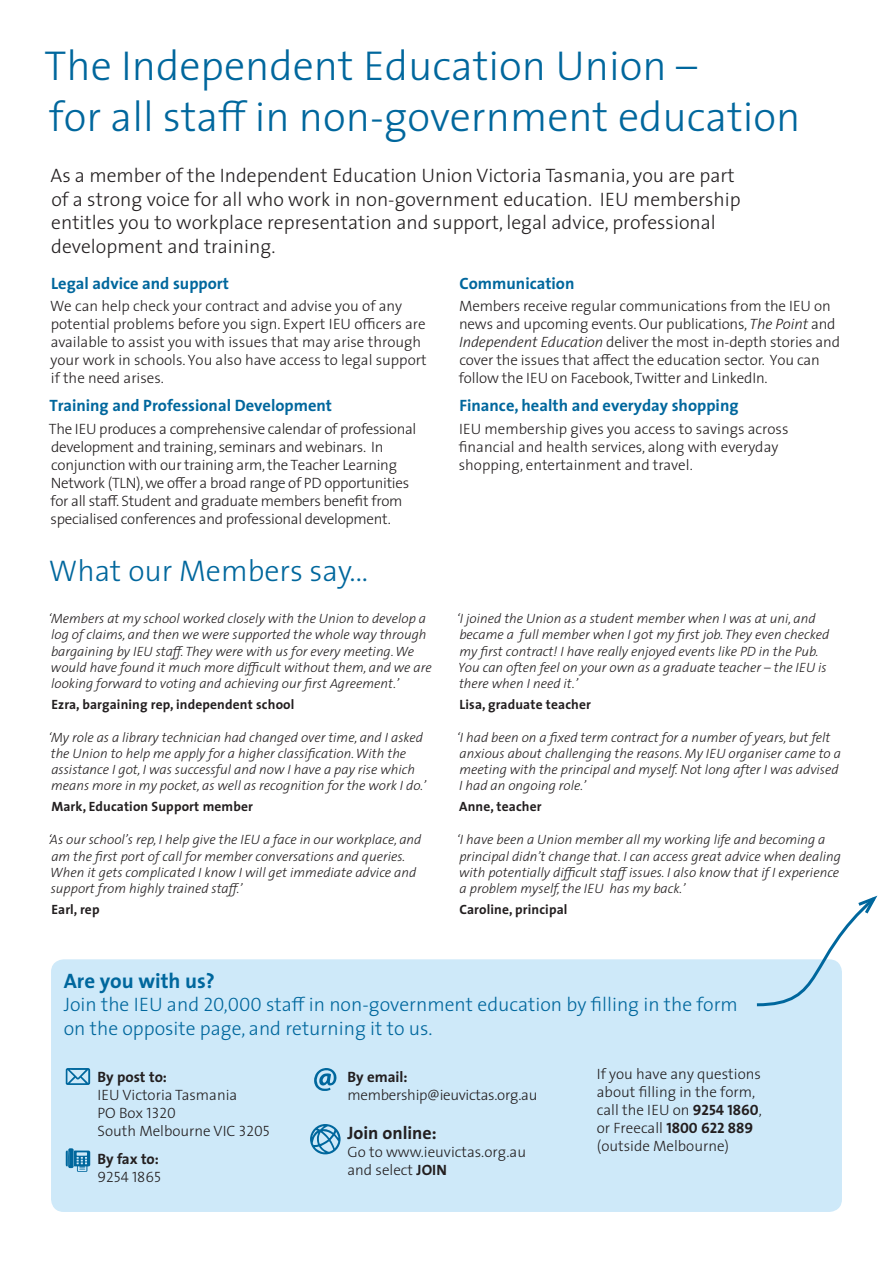
<style>
.page{position:relative;width:893px;height:1263px;background:#fff}
.page>*{position:absolute;margin:0;border:0;box-sizing:border-box;transform-origin:0 0}
.t1{font:300 42px/50.4px "The Sans";color:#00679d}
.t2{font:300 30px "The Sans";color:#00679d}
.t3{font:700 21px "The Sans";color:#00679d}
.t4{font:300 19.5px/23.4px "The Sans";color:#231f20}
.t5{font:300 19.5px/23.4px "The Sans";color:#00679d}
.t6{font:700 18px "The Sans";color:#231f20}
.t7{font:700 16.5px "The Sans";color:#00679d}
.t8{font:300 15px/18px "The Sans";letter-spacing:-.01em;color:#231f20}
.t9{font:700 15px "The Sans";color:#231f20}
.t10{font:15px "The Sans Light Caps";color:#231f20}
.t11{font:italic 300 13.5px/16.2px "The Sans";color:#231f20}
.t12{font:700 13.5px "The Sans";letter-spacing:.01em;color:#231f20}
.s1{font-style:italic}
.s2{font-family:"The Sans Light Caps";font-weight:400}
.s3{font-weight:700}
.s4{font-family:"The Sans Bold Caps";font-weight:400}
</style>
<div class="page">
<div style="left:51px;top:959px;width:791px;height:253px;background:#cee9f9;border-radius:13px"></div>
<svg style="left:754px;top:895px;width:124px;height:112px"></svg>
<svg style="left:66px;top:1068px;width:24px;height:17px"></svg>
<svg style="left:66px;top:1148px;width:24px;height:24px"></svg>
<svg style="left:314px;top:1068px;width:23px;height:23px"></svg>
<svg style="left:310px;top:1124px;width:31px;height:31px"></svg>
<h1 class="t1" style="left:45px;top:40px;width:757px">The Independent Education Union –<br>for all staff in non-government education</h1>
<p class="t4" style="left:50px;top:164px;width:692px">As a member of the Independent Education Union Victoria Tasmania, you are part of a strong voice for all who work in non-government education. IEU membership entitles you to workplace representation and support, legal advice, professional development and training.</p>
<p class="t7" style="left:51px;top:269px;width:179px">Legal advice and support</p>
<p class="t8" style="left:50px;top:296px;width:378px">We can help check your contract and advise you of any potential problems before you sign. Expert IEU officers are available to assist you with issues that may arise through your work in schools. You also have access to legal support if the need arises.</p>
<p class="t7" style="left:49px;top:392px;width:284px">Training and Professional Development</p>
<p class="t8" style="left:49px;top:419px;width:369px">The IEU produces a comprehensive calendar of professional development and training, seminars and webinars. In conjunction with our training arm, the Teacher Learning Network (TLN), we offer a broad range of PD opportunities for all staff. Student and graduate members benefit from specialised conferences and professional development.</p>
<h2 class="t2" style="left:49px;top:546px;width:321px">What our Members say...</h2>
<p class="t11" style="left:49px;top:610px;width:385px">‘Members at my school worked closely with the Union to develop a log of claims, and then we were supported the whole way through bargaining by IEU staff. They were with us for every meeting. We would have found it much more difficult without them, and we are looking forward to voting and achieving our first Agreement.’</p>
<p class="t12" style="left:51px;top:693px;width:245px">Ezra, bargaining rep, independent school</p>
<p class="t11" style="left:49px;top:729px;width:379px">‘My role as a library technician had changed over time, and I asked the Union to help me apply for a higher classification. With the assistance I got, I was successful and now I have a pay rise which means more in my pocket, as well as recognition for the work I do.’</p>
<p class="t12" style="left:51px;top:795px;width:203px">Mark, Education Support member</p>
<p class="t11" style="left:49px;top:831px;width:374px">‘As our school’s rep, I help give the IEU a face in our workplace, and am the first port of call for member conversations and queries.<br>When it gets complicated I know I will get immediate advice and support from highly trained staff.’</p>
<p class="t12" style="left:51px;top:898px;width:50px">Earl, rep</p>
<p class="t7" style="left:459px;top:269px;width:117px">Communication</p>
<p class="t8" style="left:459px;top:296px;width:383px">Members receive regular communications from the IEU on news and upcoming events. Our publications, <span class="s1">The Point</span> and <span class="s1">Independent Education</span> deliver the most in-depth stories and cover the issues that affect the education sector. You can follow the IEU on Facebook, Twitter and LinkedIn.</p>
<p class="t7" style="left:459px;top:392px;width:281px">Finance, health and everyday shopping</p>
<p class="t8" style="left:459px;top:419px;width:331px">IEU membership gives you access to savings across financial and health services, along with everyday shopping, entertainment and travel.</p>
<p class="t11" style="left:457px;top:610px;width:374px">‘I joined the Union as a student member when I was at uni, and became a full member when I got my first job. They even checked my first contract! I have really enjoyed events like PD in the Pub.<br>You can often feel on your own as a graduate teacher – the IEU is there when I need it.’</p>
<p class="t12" style="left:460px;top:693px;width:133px">Lisa, graduate teacher</p>
<p class="t11" style="left:457px;top:729px;width:386px">‘I had been on a fixed term contract for a number of years, but felt anxious about challenging the reasons. My IEU organiser came to a meeting with the principal and myself. Not long after I was advised I had an ongoing role.’</p>
<p class="t12" style="left:459px;top:795px;width:84px">Anne, teacher</p>
<p class="t11" style="left:457px;top:831px;width:386px">‘I have been a Union member all my working life and becoming a principal didn’t change that. I can access great advice when dealing with potentially difficult staff issues. I also know that if I experience a problem myself, the IEU has my back.’</p>
<p class="t12" style="left:459px;top:898px;width:110px">Caroline, principal</p>
<h3 class="t3" style="left:64px;top:963px;width:153px">Are you with us?</h3>
<h3 class="t5" style="left:64px;top:992px;width:676px">Join the IEU and <span class="s2">20,000</span> staff in non-government education by filling in the form on the opposite page, and returning it to us.</h3>
<p class="t9" style="left:98px;top:1064px;width:71px">By post to:</p>
<p class="t8" style="left:98px;top:1085px;width:174px">IEU Victoria Tasmania<br>PO Box <span class="s2">1320<br></span>South Melbourne VIC <span class="s2">3205</span></p>
<p class="t9" style="left:98px;top:1146px;width:63px">By fax to:</p>
<p class="t10" style="left:98px;top:1169px;width:65px">9254 1865</p>
<p class="t9" style="left:347px;top:1064px;width:62px">By email:</p>
<p class="t8" style="left:347px;top:1085px;width:191px">membership@ieuvictas.org.au</p>
<h3 class="t6" style="left:347px;top:1118px;width:91px">Join online:</h3>
<p class="t8" style="left:347px;top:1142px;width:180px">Go to www.ieuvictas.org.au and select <span class="s3">JOIN</span></p>
<p class="t8" style="left:597px;top:1065px;width:167px">If you have any questions about filling in the form, call the IEU on <span class="s4">9254 1860</span><span class="s2">, </span>or Freecall <span class="s4">1800 622 889 </span>(outside Melbourne)</p>
</div>
